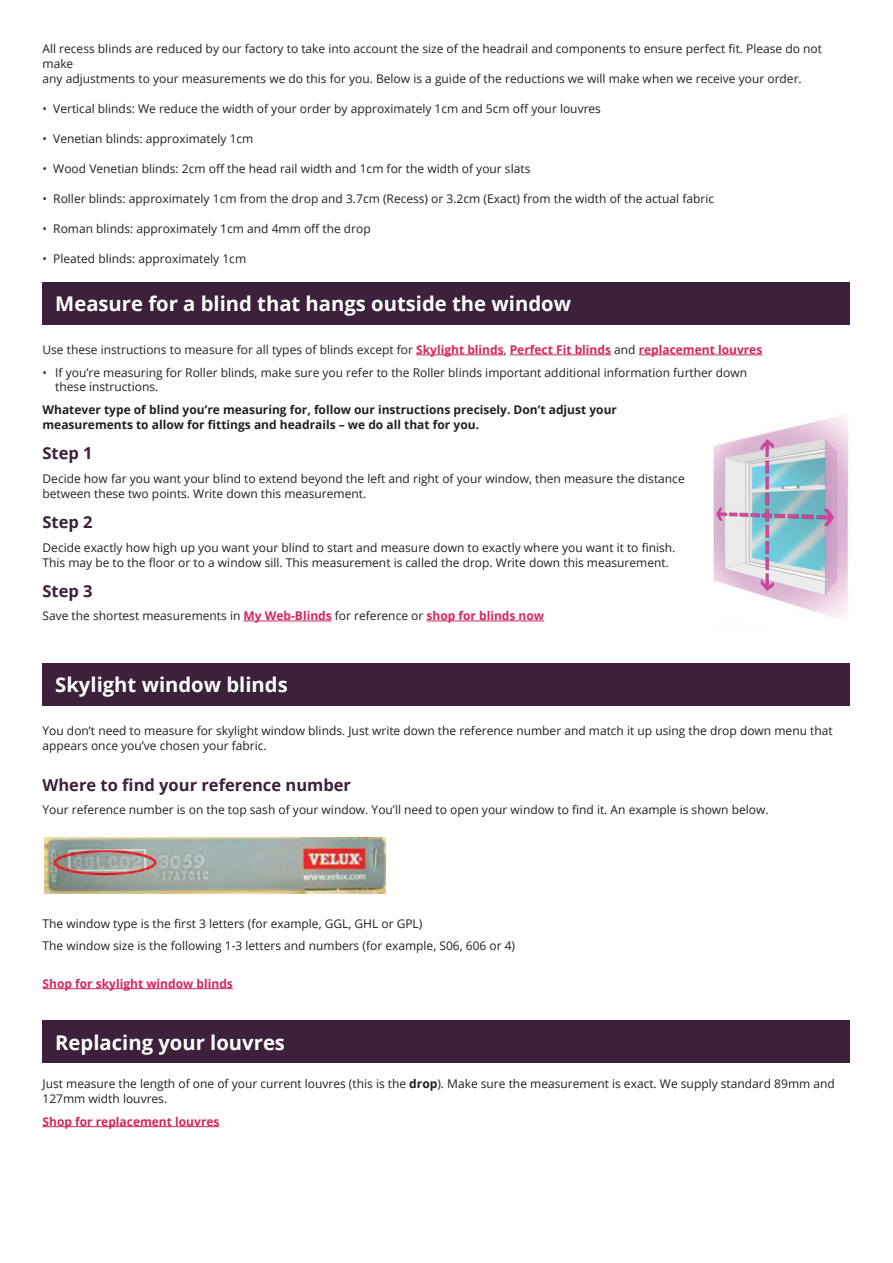
<style>
.page{position:relative;width:893px;height:1263px;background:#fff}
.page>*{position:absolute;margin:0;border:0;box-sizing:border-box;transform-origin:0 0}
.t1{font:700 20.25px "Open Sans";color:#fff}
.t2{font:700 16.5px "Open Sans";color:#3d203c}
.t3{font:12px/15px "Open Sans";color:#231f20}
.t4{font:700 12px/14.4px "Open Sans";color:#231f20}
.t5{font:700 12px "Open Sans";color:#d4275d}
.s1{color:#3d203c}
.s2{font-weight:700;color:#d4275d}
.s3{font-weight:700}
</style>
<div class="page">
<div style="left:43px;top:282px;width:807px;height:43px;background:#3d203c"></div>
<hr style="left:416px;top:355px;width:88px;height:1px;background:#d4275d">
<hr style="left:510px;top:355px;width:101px;height:1px;background:#d4275d">
<hr style="left:639px;top:355px;width:123px;height:1px;background:#d4275d">
<hr style="left:244px;top:621px;width:88px;height:1px;background:#d4275d">
<hr style="left:426px;top:621px;width:118px;height:1px;background:#d4275d">
<div style="left:43px;top:663px;width:807px;height:43px;background:#3d203c"></div>
<hr style="left:43px;top:988px;width:190px;height:1px;background:#d4275d">
<svg style="left:44px;top:837px;width:341px;height:57px"></svg>
<img style="left:45px;top:837px;width:340px;height:56px">
<div style="left:43px;top:1020px;width:807px;height:43px;background:#3d203c"></div>
<hr style="left:43px;top:1126px;width:176px;height:1px;background:#d4275d">
<img style="left:713px;top:416px;width:136px;height:203px">
<p class="t3" style="left:43px;top:40px;width:781px">All recess blinds are reduced by our factory to take into account the size of the headrail and components to ensure perfect fit. Please do not make<br>any adjustments to your measurements we do this for you. Below is a guide of the reductions we will make when we receive your order.</p>
<p class="t3" style="left:43px;top:100px;width:560px"><span class="s1">•</span> Vertical blinds: We reduce the width of your order by approximately 1cm and 5cm off your louvres</p>
<p class="t3" style="left:43px;top:130px;width:212px"><span class="s1">•</span> Venetian blinds: approximately 1cm</p>
<p class="t3" style="left:43px;top:160px;width:489px"><span class="s1">•</span> Wood Venetian blinds: 2cm off the head rail width and 1cm for the width of your slats</p>
<p class="t3" style="left:43px;top:190px;width:673px"><span class="s1">•</span> Roller blinds: approximately 1cm from the drop and 3.7cm (Recess) or 3.2cm (Exact) from the width of the actual fabric</p>
<p class="t3" style="left:43px;top:220px;width:330px"><span class="s1">•</span> Roman blinds: approximately 1cm and 4mm off the drop</p>
<p class="t3" style="left:43px;top:250px;width:205px"><span class="s1">•</span> Pleated blinds: approximately 1cm</p>
<h1 class="t1" style="left:55px;top:290px;width:517px">Measure for a blind that hangs outside the window</h1>
<p class="t3" style="left:43px;top:342px;width:721px">Use these instructions to measure for all types of blinds except for <span class="s2">Skylight blinds</span>, <span class="s2">Perfect Fit blinds</span> and <span class="s2">replacement louvres</span></p>
<p class="t3" style="left:55px;top:365px;width:693px;line-height:14.4px;text-indent:-13px"><span class="s1">•</span> If you’re measuring for Roller blinds, make sure you refer to the Roller blinds important additional information further down these instructions.</p>
<p class="t4" style="left:43px;top:402px;width:576px">Whatever type of blind you’re measuring for, follow our instructions precisely. Don’t adjust your measurements to allow for fittings and headrails – we do all that for you.</p>
<h2 class="t2" style="left:43px;top:441px;width:52px">Step 1</h2>
<p class="t3" style="left:43px;top:470px;width:644px">Decide how far you want your blind to extend beyond the left and right of your window, then measure the distance between these two points. Write down this measurement.</p>
<h2 class="t2" style="left:43px;top:510px;width:52px">Step 2</h2>
<p class="t3" style="left:43px;top:539px;width:634px">Decide exactly how high up you want your blind to start and measure down to exactly where you want it to finish.<br>This may be to the floor or to a window sill. This measurement is called the drop. Write down this measurement.</p>
<h2 class="t2" style="left:43px;top:579px;width:52px">Step 3</h2>
<p class="t3" style="left:43px;top:608px;width:503px">Save the shortest measurements in <span class="s2">My Web-Blinds</span> for reference or <span class="s2">shop for blinds now</span></p>
<h1 class="t1" style="left:55px;top:670px;width:234px">Skylight window blinds</h1>
<p class="t3" style="left:43px;top:723px;width:792px">You don’t need to measure for skylight window blinds. Just write down the reference number and match it up using the drop down menu that appears once you’ve chosen your fabric.</p>
<h2 class="t2" style="left:43px;top:773px;width:310px">Where to find your reference number</h2>
<p class="t3" style="left:43px;top:802px;width:728px">Your reference number is on the top sash of your window. You’ll need to open your window to find it. An example is shown below.</p>
<p class="t3" style="left:43px;top:911px;width:474px;line-height:23px">The window type is the first 3 letters (for example, GGL, GHL or GPL)<br>The window size is the following 1-3 letters and numbers (for example, S06, 606 or 4)</p>
<p class="t5" style="left:43px;top:975px;width:192px">Shop for skylight window blinds</p>
<h1 class="t1" style="left:55px;top:1028px;width:231px">Replacing your louvres</h1>
<p class="t3" style="left:43px;top:1076px;width:794px">Just measure the length of one of your current louvres (this is the <span class="s3">drop</span>). Make sure the measurement is exact. We supply standard 89mm and<br>127mm width louvres.</p>
<p class="t5" style="left:43px;top:1113px;width:178px">Shop for replacement louvres</p>
</div>
